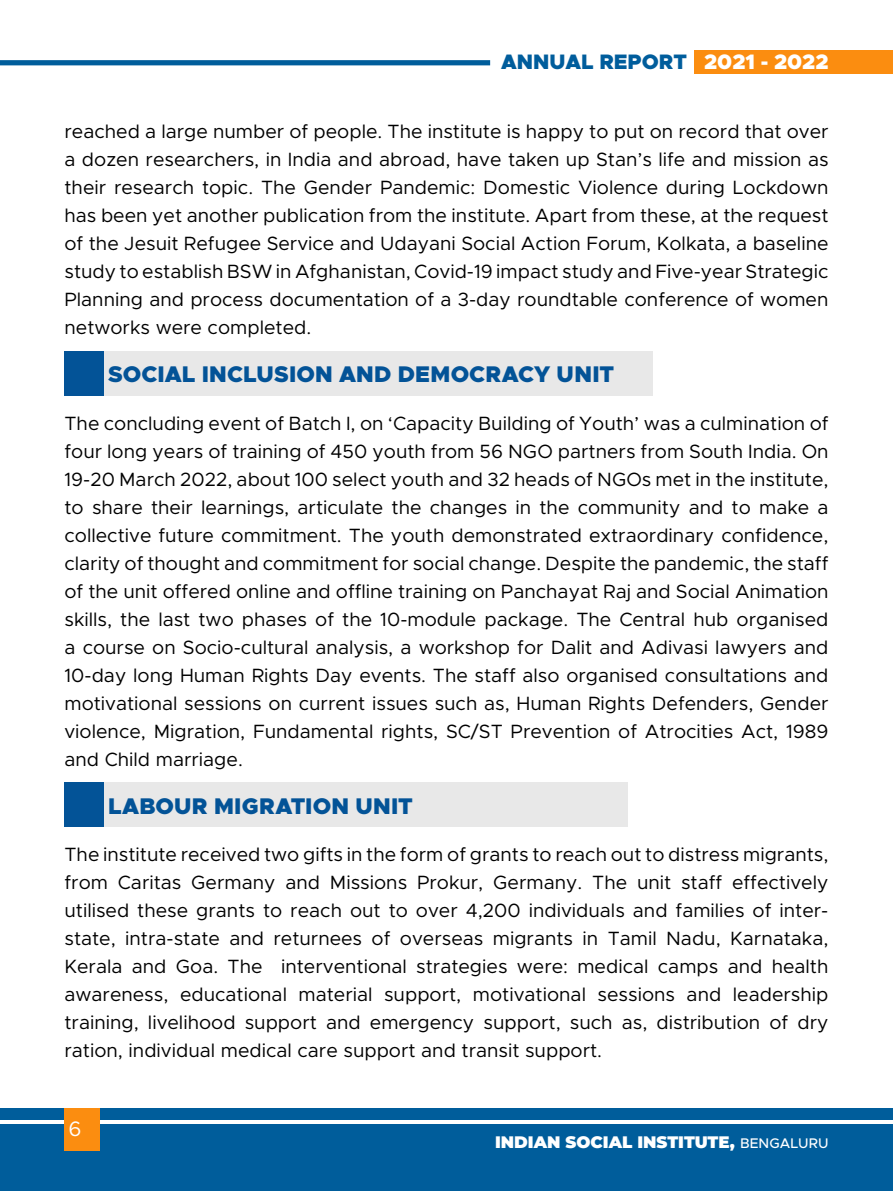
<style>
.page{position:relative;width:893px;height:1191px;background:#fff}
.page>*{position:absolute;margin:0;border:0;box-sizing:border-box;transform-origin:0 0}
.t1{font:900 22.75px "Metropolis";letter-spacing:.005em;color:#035397}
.t2{font:900 21px "Metropolis";color:#005d9c}
.t3{font:21px "Metropolis";color:#fff}
.t4{font:19.25px/28px "Metropolis";color:#000;text-align:justify}
.t5{font:900 16.62px "Montserrat";color:#fff}
.s1{color:#fff}
.s2{font-family:"Metropolis";font-weight:500;font-size:14px}
</style>
<div class="page">
<div style="left:0;top:1108px;width:893px;height:83px;background:#005d9b"></div>
<hr style="left:0;top:1120px;width:893px;height:4px;background:#fff">
<div style="left:64px;top:1108px;width:36px;height:42px;background:#fb8d10"></div>
<div style="left:0;top:60px;width:490px;height:5px;background:#005d9b"></div>
<div style="left:694px;top:50px;width:199px;height:23px;background:#fb8d10"></div>
<div style="left:64px;top:782px;width:564px;height:45px;background:#e8e8e8"></div>
<div style="left:64px;top:351px;width:589px;height:44px;background:#e8e8e8"></div>
<div style="left:64px;top:351px;width:40px;height:44px;background:#035397"></div>
<div style="left:64px;top:782px;width:40px;height:45px;background:#035397"></div>
<p class="t2" style="left:501px;top:48px;width:329px">ANNUAL REPORT <span class="s1">2021 - 2022</span></p>
<p class="t4" style="left:64px;top:117px;width:766px">reached a large number of people. The institute is happy to put on record that over a dozen researchers, in India and abroad, have taken up Stan’s life and mission as their research topic. The Gender Pandemic: Domestic Violence during Lockdown has been yet another publication from the institute. Apart from these, at the request of the Jesuit Refugee Service and Udayani Social Action Forum, Kolkata, a baseline study to establish BSW in Afghanistan, Covid-19 impact study and Five-year Strategic Planning and process documentation of a 3-day roundtable conference of women networks were completed.</p>
<p class="t1" style="left:108px;top:359px;width:507px">SOCIAL INCLUSION AND DEMOCRACY UNIT</p>
<p class="t4" style="left:64px;top:409px;width:766px">The concluding event of Batch I, on ‘Capacity Building of Youth’ was a culmination of four long years of training of 450 youth from 56 NGO partners from South India. On 19-20 March 2022, about 100 select youth and 32 heads of NGOs met in the institute, to share their learnings, articulate the changes in the community and to make a collective future commitment. The youth demonstrated extraordinary confidence, clarity of thought and commitment for social change. Despite the pandemic, the staff of the unit offered online and offline training on Panchayat Raj and Social Animation skills, the last two phases of the 10-module package. The Central hub organised a course on Socio-cultural analysis, a workshop for Dalit and Adivasi lawyers and 10-day long Human Rights Day events. The staff also organised consultations and motivational sessions on current issues such as, Human Rights Defenders, Gender violence, Migration, Fundamental rights, SC/ST Prevention of Atrocities Act, 1989 and Child marriage.</p>
<p class="t1" style="left:108px;top:791px;width:306px">LABOUR MIGRATION UNIT</p>
<p class="t4" style="left:64px;top:840px;width:766px">The institute received two gifts in the form of grants to reach out to distress migrants, from Caritas Germany and Missions Prokur, Germany. The unit staff effectively utilised these grants to reach out to over 4,200 individuals and families of inter&shy;state, intra-state and returnees of overseas migrants in Tamil Nadu, Karnataka, Kerala and Goa. The interventional strategies were: medical camps and health awareness, educational material support, motivational sessions and leadership training, livelihood support and emergency support, such as, distribution of dry ration, individual medical care support and transit support.</p>
<p class="t3" style="left:68px;top:1115px;width:15px">6</p>
<p class="t5" style="left:495px;top:1130px;width:335px">INDIAN SOCIAL INSTITUTE, <span class="s2">BENGALURU</span></p>
</div>
